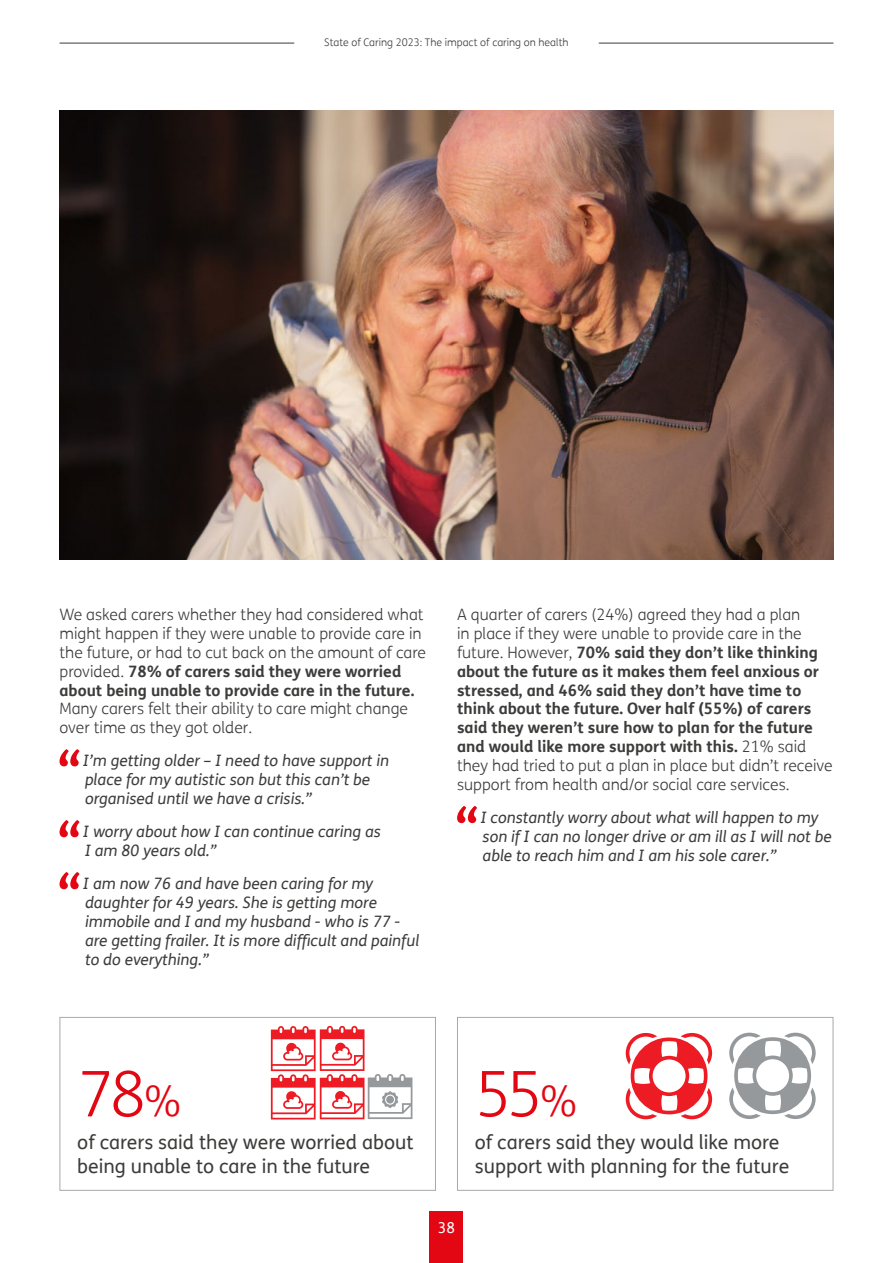
<style>
.page{position:relative;width:893px;height:1263px;background:#fff}
.page>*{position:absolute;margin:0;border:0;box-sizing:border-box;transform-origin:0 0}
.t1{font:300 63px "FS Me";color:#e30613}
.t2{font:19.5px/24px "FS Me";color:#3c3c3b}
.t3{font:italic 15.75px/18.9px "FS Me";color:#3c3c3b}
.t4{font:700 15.75px/18.9px "FS Me";color:#3c3c3b}
.t5{font:300 15.75px/18.9px "FS Me";color:#3c3c3b}
.t6{font:15px "FS Me";color:#fff}
.t7{font:300 10.5px "FS Me";color:#3c3c3b}
.s1{font-weight:700}
.s2{font-weight:300}
.s3{font-size:42px}
</style>
<div class="page">
<svg style="left:60px;top:749px;width:19px;height:17px"></svg>
<svg style="left:60px;top:820px;width:19px;height:17px"></svg>
<svg style="left:60px;top:872px;width:19px;height:17px"></svg>
<div style="left:60px;top:1017px;width:376px;height:174px;border:1px solid #a8a8a7"></div>
<div style="left:457px;top:1017px;width:376px;height:174px;border:1px solid #a8a8a7"></div>
<img style="left:60px;top:111px;width:773px;height:448px">
<svg style="left:457px;top:806px;width:20px;height:17px"></svg>
<svg style="left:271px;top:1026px;width:141px;height:93px"></svg>
<svg style="left:626px;top:1033px;width:86px;height:86px"></svg>
<svg style="left:729px;top:1033px;width:87px;height:86px"></svg>
<div style="left:430px;top:1211px;width:33px;height:52px;background:#e30613"></div>
<hr style="left:60px;top:43px;width:234px;height:1px;background:#3c3c3b">
<hr style="left:599px;top:43px;width:234px;height:1px;background:#3c3c3b">
<p class="t7" style="left:324px;top:35px;width:246px">State of Caring 2023: The impact of caring on health</p>
<p class="t5" style="left:60px;top:604px;width:368px">We asked carers whether they had considered what might happen if they were unable to provide care in the future, or had to cut back on the amount of care provided. <span class="s1">78% of carers said they were worried about being unable to provide care in the future.</span></p>
<p class="t5" style="left:60px;top:699px;width:350px">Many carers felt their ability to care might change over time as they got older.</p>
<p class="t3" style="left:83px;top:751px;width:307px">I’m getting older – I need to have support in place for my autistic son but this can’t be organised until we have a crisis.”</p>
<p class="t3" style="left:83px;top:822px;width:299px">I worry about how I can continue caring as<br>I am 80 years old.”</p>
<p class="t3" style="left:83px;top:874px;width:338px">I am now 76 and have been caring for my daughter for 49 years. She is getting more immobile and I and my husband - who is 77 - are getting frailer. It is more difficult and painful to do everything.”</p>
<p class="t4" style="left:457px;top:604px;width:377px"><span class="s2">A quarter of carers (24%) agreed they had a plan<br>in place if they were unable to provide care in the future. However,</span> 70% said they don’t like thinking about the future as it makes them feel anxious or stressed, and 46% said they don’t have time to think about the future. Over half (55%) of carers said they weren’t sure how to plan for the future and would like more support with this. <span class="s2">21% said they had tried to put a plan in place but didn’t receive support from health and/or social care services.</span></p>
<p class="t3" style="left:481px;top:808px;width:352px">I constantly worry about what will happen to my son if I can no longer drive or am ill as I will not be able to reach him and I am his sole carer.”</p>
<h1 class="t1" style="left:77px;top:1051px;width:106px">78<span class="s3">%</span></h1>
<p class="t2" style="left:77px;top:1130px;width:338px">of carers said they were worried about being unable to care in the future</p>
<p class="t6" style="left:438px;top:1217px;width:19px">38</p>
<h1 class="t1" style="left:475px;top:1051px;width:104px">55<span class="s3">%</span></h1>
<p class="t2" style="left:475px;top:1130px;width:316px">of carers said they would like more support with planning for the future</p>
</div>
